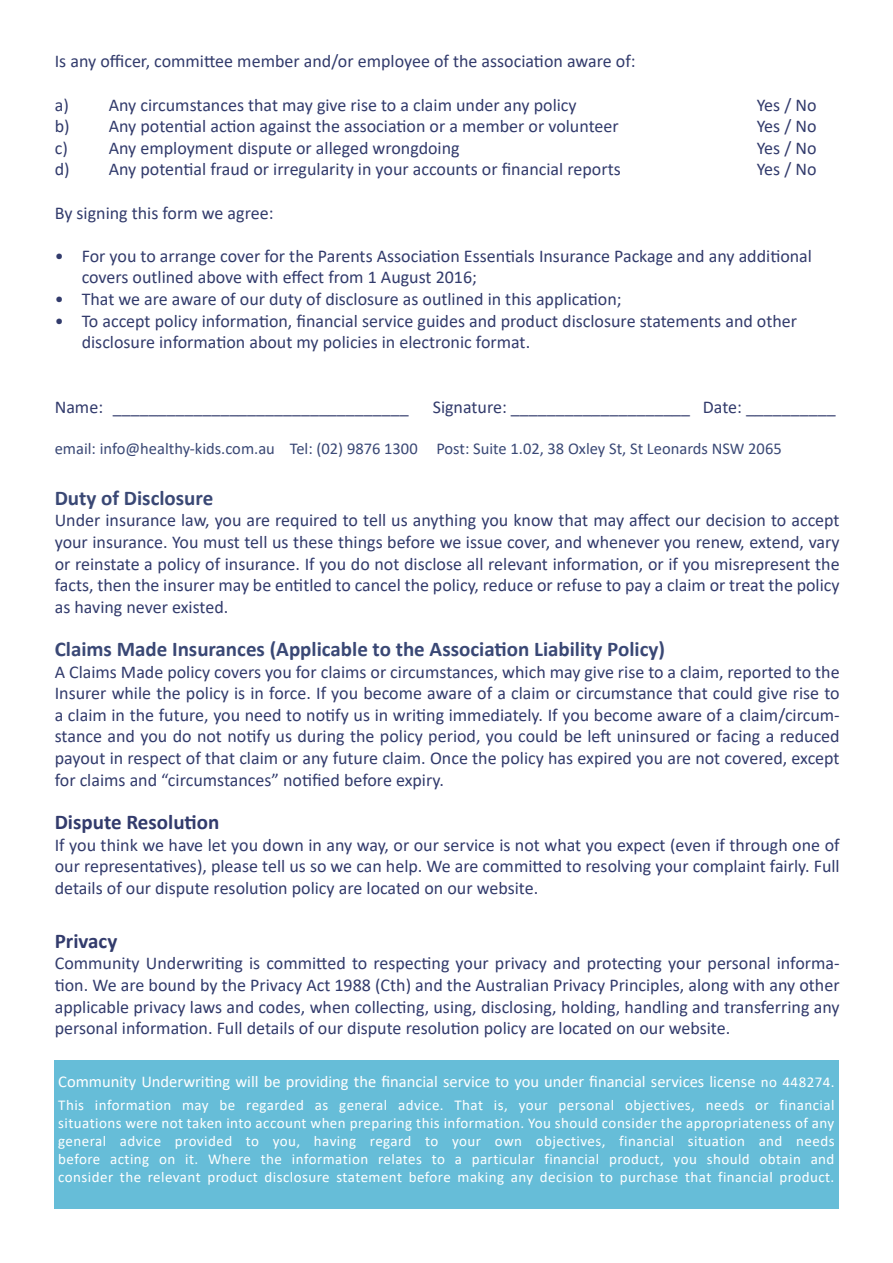
<style>
.page{position:relative;width:893px;height:1263px;background:#fff}
.page>*{position:absolute;margin:0;border:0;box-sizing:border-box;transform-origin:0 0}
.t1{font:700 21px "Calibri";color:#3a4875}
.t2{font:700 21px "Calibri";color:#323b6c}
.t3{font:18px/21.6px "Calibri";color:#323b6c;text-align:justify}
.t4{font:16.5px "Calibri";color:#fff}
.t5{font:16.5px "Calibri";color:#3a4875}
.t6{font:15px/18px "Calibri";letter-spacing:.03em;color:#fff;text-align:justify}
.s1{font-size:15px}
</style>
<div class="page">
<div style="left:54px;top:1061px;width:785px;height:148px;background:#66bdd8"></div>
<p class="t3" style="left:55px;top:50px;width:582px">Is any officer, committee member and/or employee of the association aware of:</p>
<p class="t3" style="left:55px;top:93px;width:523px">a) Any circumstances that may give rise to a claim under any policy</p>
<p class="t3" style="left:757px;top:93px;width:61px">Yes / No</p>
<p class="t3" style="left:55px;top:115px;width:565px">b) Any potential action against the association or a member or volunteer</p>
<p class="t3" style="left:757px;top:115px;width:61px">Yes / No</p>
<p class="t3" style="left:55px;top:137px;width:406px">c) Any employment dispute or alleged wrongdoing</p>
<p class="t3" style="left:757px;top:137px;width:61px">Yes / No</p>
<p class="t3" style="left:55px;top:158px;width:567px">d) Any potential fraud or irregularity in your accounts or financial reports</p>
<p class="t3" style="left:757px;top:158px;width:61px">Yes / No</p>
<p class="t3" style="left:55px;top:201px;width:220px">By signing this form we agree:</p>
<p class="t3" style="left:82px;top:245px;width:732px;text-indent:-27px">• For you to arrange cover for the Parents Association Essentials Insurance Package and any additional covers outlined above with effect from 1 August 2016;</p>
<p class="t3" style="left:55px;top:288px;width:568px">• That we are aware of our duty of disclosure as outlined in this application;</p>
<p class="t3" style="left:82px;top:309px;width:717px;text-indent:-27px">• To accept policy information, financial service guides and product disclosure statements and other disclosure information about my policies in electronic format.</p>
<p class="t3" style="left:55px;top:396px;width:355px">Name: _________________________________</p>
<p class="t3" style="left:433px;top:396px;width:404px">Signature: ____________________ Date: __________</p>
<p class="t5" style="left:55px;top:437px;width:728px">email: info@healthy-kids.com.au Tel: (02) 9876 1300 Post: Suite 1.02, 38 Oxley St, St Leonards NSW 2065</p>
<p class="t1" style="left:55px;top:483px;width:160px">Duty of Disclosure</p>
<p class="t3" style="left:55px;top:509px;width:786px">Under insurance law, you are required to tell us anything you know that may affect our decision to accept your insurance. You must tell us these things before we issue cover, and whenever you renew, extend, vary or reinstate a policy of insurance. If you do not disclose all relevant information, or if you misrepresent the facts, then the insurer may be entitled to cancel the policy, reduce or refuse to pay a claim or treat the policy as having never existed.</p>
<p class="t1" style="left:55px;top:634px;width:612px">Claims Made Insurances (Applicable to the Association Liability Policy)</p>
<p class="t3" style="left:55px;top:660px;width:786px">A Claims Made policy covers you for claims or circumstances, which may give rise to a claim, reported to the Insurer while the policy is in force. If you become aware of a claim or circumstance that could give rise to a claim in the future, you need to notify us in writing immediately. If you become aware of a claim/circum&shy;stance and you do not notify us during the policy period, you could be left uninsured or facing a reduced payout in respect of that claim or any future claim. Once the policy has expired you are not covered, except for claims and “circumstances” notified before expiry.</p>
<p class="t2" style="left:55px;top:807px;width:166px">Dispute Resolution</p>
<p class="t3" style="left:55px;top:833px;width:786px">If you think we have let you down in any way, or our service is not what you expect (even if through one of our representatives), please tell us so we can help. We are committed to resolving your complaint fairly. Full details of our dispute resolution policy are located on our website.</p>
<p class="t2" style="left:55px;top:926px;width:64px">Privacy</p>
<p class="t3" style="left:55px;top:952px;width:786px">Community Underwriting is committed to respecting your privacy and protecting your personal informa&shy;tion. We are bound by the Privacy Act 1988 (Cth) and the Australian Privacy Principles, along with any other applicable privacy laws and codes, when collecting, using, disclosing, holding, handling and transferring any personal information. Full details of our dispute resolution policy are located on our website.</p>
<p class="t4" style="left:58px;top:1070px;width:778px">Community Underwriting will be providing the financial service to you under financial services license <span class="s1">no 448274.</span></p>
<p class="t6" style="left:58px;top:1095px;width:778px">This information may be regarded as general advice. That is, your personal objectives, needs or financial situations were not taken into account when preparing this information. You should consider the appropriateness of any general advice provided to you, having regard to your own objectives, financial situation and needs before acting on it. Where the information relates to a particular financial product, you should obtain and consider the relevant product disclosure statement before making any decision to purchase that financial product.</p>
</div>
